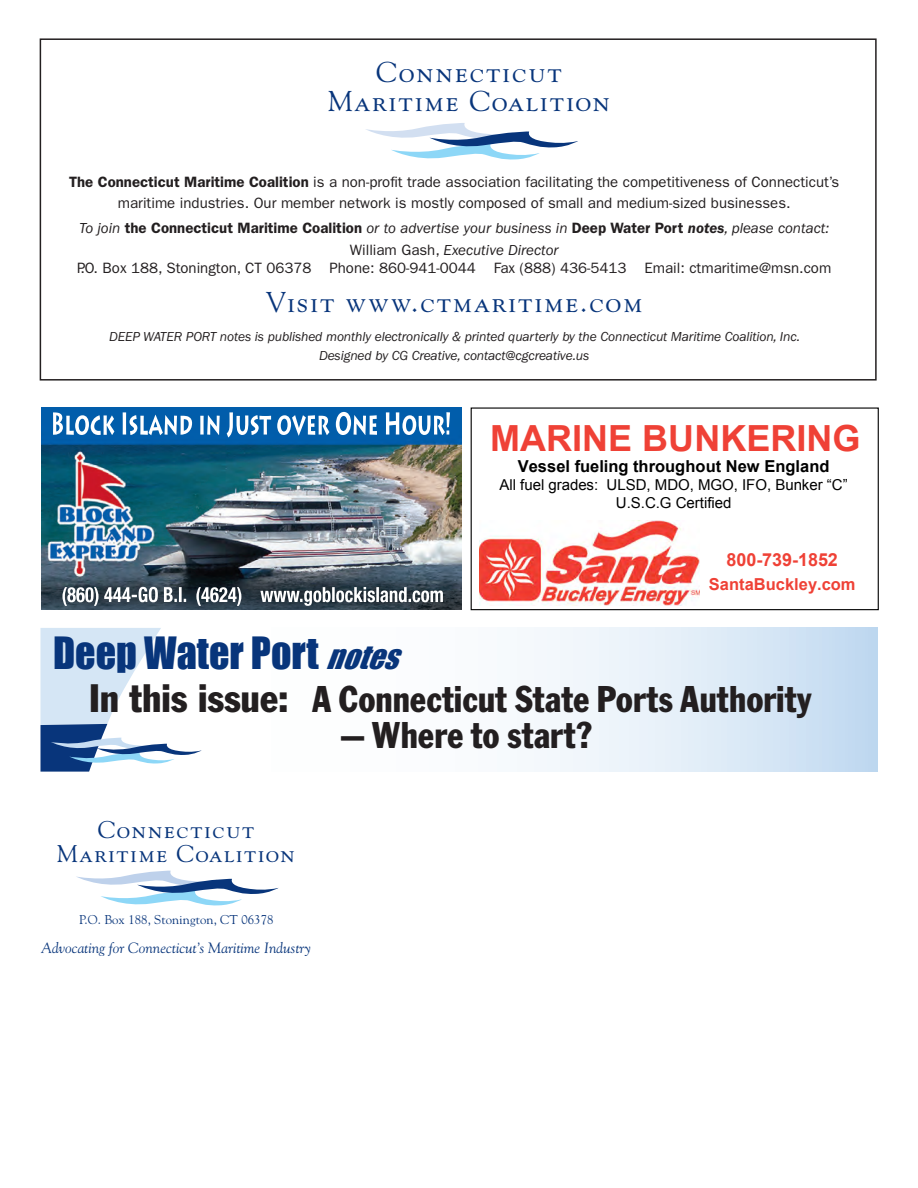
<style>
.page{position:relative;width:918px;height:1188px;background:#fff}
.page>*{position:absolute;margin:0;border:0;box-sizing:border-box;transform-origin:0 0}
.t1{font:40.8px "Impact";color:#08357b}
.Subhead_1{font:condensed 39px "Franklin Gothic T";color:#231f20}
.t2{font:700 36px "Arial";color:#ef4136}
.t3{font:28.65px "Goudy SC";letter-spacing:.07em;color:#08357b}
.t4{font:24.15px/24.2px "Goudy SC";letter-spacing:.07em;color:#08357b;text-align:center}
.t5{font:700 18px "Arial";letter-spacing:-.005em;color:#ef4136}
.t6{font:700 16.5px "Arial";color:#000}
.t7{font:700 16.5px "Arial";color:#ef4136}
.Subhead_1-2{font:15px/21px "Franklin Gothic";color:#231f20;text-align:center}
.Subhead_1-3{font:italic 15px "Franklin Gothic";color:#231f20}
.body_copy_first_pp_n{font:15px "Franklin Gothic";color:#231f20}
.t8{font:15px/18px "Arial";color:#000;text-align:center}
.t9{font:italic 14.85px "Goudy";color:#08357b}
.body_copy_first_pp_n-2{font:italic 13.5px/19.5px "Franklin Gothic";letter-spacing:-.01em;color:#231f20;text-align:center}
.t10{font:12.75px "Goudy";letter-spacing:.01em;color:#08357b}
.s1{font-weight:600}
.s2{font-weight:600;font-style:normal}
.s3{font-style:normal}
.s4{font-style:italic;font-size:30.6px}
.s5{font-family:"Franklin Gothic"}
</style>
<div class="page">
<div style="left:40px;top:38px;width:837px;height:343px;border:2px solid #231f20"></div>
<svg style="left:366px;top:123px;width:212px;height:37px"></svg>
<svg style="left:76px;top:871px;width:203px;height:35px"></svg>
<svg style="left:534px;top:628px;width:344px;height:143px"></svg>
<svg style="left:41px;top:628px;width:161px;height:144px"></svg>
<img style="left:41px;top:407px;width:420px;height:202px">
<img style="left:62px;top:587px;width:273px;height:19px">
<img style="left:345px;top:587px;width:98px;height:15px">
<img style="left:53px;top:412px;width:397px;height:26px">
<div style="left:471px;top:407px;width:408px;height:203px;border:1px solid #000"></div>
<img style="left:480px;top:520px;width:220px;height:86px">
<p class="t3" style="left:376px;top:55px;width:187px">Connecticut</p>
<p class="t3" style="left:328px;top:84px;width:284px">Maritime Coalition</p>
<p class="Subhead_1-2" style="left:69px;top:171px;width:772px"><span class="s1">The Connecticut Maritime Coalition</span> is a non-profit trade association facilitating the competitiveness of Connecticut’s maritime industries. Our member network is mostly composed of small and medium-sized businesses.</p>
<p class="Subhead_1-3" style="left:79px;top:220px;width:752px">To join <span class="s2">the Connecticut Maritime Coalition</span> or to advertise your business in <span class="s2">Deep Water Port</span> <span class="s1">notes</span>, please contact:</p>
<p class="Subhead_1-3" style="left:350px;top:241px;width:210px"><span class="s3">William Gash,</span> Executive Director</p>
<p class="body_copy_first_pp_n" style="left:77px;top:259px;width:756px">P.O. Box 188, Stonington, CT 06378 Phone: 860-941-0044 Fax (888) 436-5413 Email: ctmaritime@msn.com</p>
<p class="t3" style="left:266px;top:285px;width:378px">Visit www.ctmaritime.com</p>
<p class="body_copy_first_pp_n-2" style="left:109px;top:327px;width:692px">DEEP WATER PORT notes is published monthly electronically &amp; printed quarterly by the Connecticut Maritime Coalition, Inc.<br>Designed by CG Creative, contact@cgcreative.us</p>
<p class="t2" style="left:490px;top:414px;width:372px">MARINE BUNKERING</p>
<p class="t6" style="left:518px;top:455px;width:313px">Vessel fueling throughout New England</p>
<p class="t8" style="left:500px;top:476px;width:350px">All fuel grades: ULSD, MDO, MGO, IFO, Bunker “C”<br>U.S.C.G Certified</p>
<p class="t5" style="left:727px;top:548px;width:113px">800-739-1852</p>
<p class="t7" style="left:709px;top:573px;width:148px">SantaBuckley.com</p>
<p class="t1" style="left:53px;top:627px;width:359px">Deep Water Port <span class="s4">NOTES</span></p>
<p class="Subhead_1" style="left:89px;top:676px;width:724px"><span class="s5">In this issue:</span> A Connecticut State Ports Authority</p>
<p class="Subhead_1" style="left:341px;top:712px;width:253px">— Where to start?</p>
<p class="t4" style="left:57px;top:817px;width:239px">Connecticut<br>Maritime Coalition</p>
<p class="t10" style="left:79px;top:911px;width:196px">P.O. Box 188, Stonington, CT 06378</p>
<p class="t9" style="left:41px;top:939px;width:271px">Advocating for Connecticut’s Maritime Industry</p>
</div>
